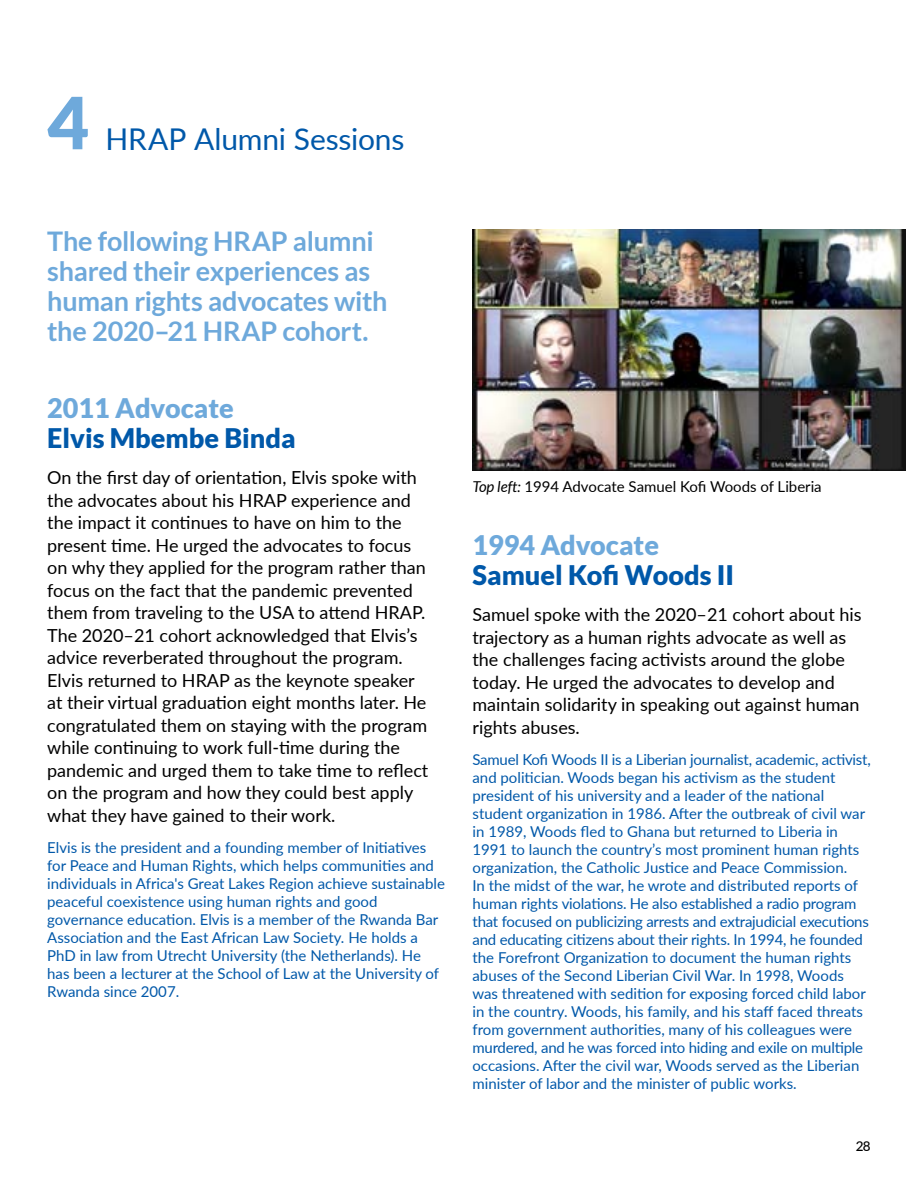
<style>
.page{position:relative;width:918px;height:1188px;background:#fff}
.page>*{position:absolute;margin:0;border:0;box-sizing:border-box;transform-origin:0 0}
.t1{font:900 72px "Lato";color:#6ea9db}
.t2{font:30px "Lato";letter-spacing:-.005em;color:#0058a9}
.t3{font:700 27px/30px "Lato";letter-spacing:-.01em;color:#6ea9db}
.t4{font:900 27px "Lato";color:#0058a9}
.t5{font:900 27px "Lato";color:#6ea9db}
.t6{font:18px/22.5px "Lato";color:#000}
.t7{font:15px/18px "Lato";color:#0058a9}
.t8{font:15px "Lato";color:#000}
.t9{font:500 13.5px "Lato";color:#000}
.s1{font-style:italic}
</style>
<div class="page">
<img style="left:472px;top:230px;width:433px;height:240px">
<h1 class="t1" style="left:47px;top:81px;width:43px">4</h1>
<h2 class="t2" style="left:106px;top:117px;width:300px">HRAP Alumni Sessions</h2>
<h3 class="t3" style="left:47px;top:226px;width:342px">The following HRAP alumni shared their experiences as human rights advocates with the 2020–21 HRAP cohort.</h3>
<h3 class="t5" style="left:47px;top:393px;width:188px">2011 Advocate</h3>
<h3 class="t4" style="left:47px;top:423px;width:250px">Elvis Mbembe Binda</h3>
<p class="t6" style="left:47px;top:466px;width:383px">On the first day of orientation, Elvis spoke with the advocates about his HRAP experience and the impact it continues to have on him to the present time. He urged the advocates to focus on why they applied for the program rather than focus on the fact that the pandemic prevented them from traveling to the USA to attend HRAP.<br>The 2020–21 cohort acknowledged that Elvis’s advice reverberated throughout the program.<br>Elvis returned to HRAP as the keynote speaker at their virtual graduation eight months later. He congratulated them on staying with the program while continuing to work full-time during the pandemic and urged them to take time to reflect on the program and how they could best apply what they have gained to their work.</p>
<p class="t7" style="left:47px;top:838px;width:399px">Elvis is the president and a founding member of Initiatives for Peace and Human Rights, which helps communities and individuals in Africa's Great Lakes Region achieve sustainable peaceful coexistence using human rights and good governance education. Elvis is a member of the Rwanda Bar Association and the East African Law Society. He holds a PhD in law from Utrecht University (the Netherlands). He has been a lecturer at the School of Law at the University of Rwanda since 2007.</p>
<p class="t8" style="left:472px;top:476px;width:351px"><span class="s1">Top left:</span> 1994 Advocate Samuel Kofi Woods of Liberia</p>
<h3 class="t5" style="left:472px;top:530px;width:188px">1994 Advocate</h3>
<h3 class="t4" style="left:472px;top:560px;width:263px">Samuel Kofi Woods II</h3>
<p class="t6" style="left:472px;top:603px;width:391px">Samuel spoke with the 2020–21 cohort about his trajectory as a human rights advocate as well as the challenges facing activists around the globe today. He urged the advocates to develop and maintain solidarity in speaking out against human rights abuses.</p>
<p class="t7" style="left:472px;top:750px;width:400px">Samuel Kofi Woods II is a Liberian journalist, academic, activist, and politician. Woods began his activism as the student president of his university and a leader of the national student organization in 1986. After the outbreak of civil war in 1989, Woods fled to Ghana but returned to Liberia in 1991 to launch the country’s most prominent human rights organization, the Catholic Justice and Peace Commission.<br>In the midst of the war, he wrote and distributed reports of human rights violations. He also established a radio program that focused on publicizing arrests and extrajudicial executions and educating citizens about their rights. In 1994, he founded the Forefront Organization to document the human rights abuses of the Second Liberian Civil War. In 1998, Woods was threatened with sedition for exposing forced child labor in the country. Woods, his family, and his staff faced threats from government authorities, many of his colleagues were murdered, and he was forced into hiding and exile on multiple occasions. After the civil war, Woods served as the Liberian minister of labor and the minister of public works.</p>
<p class="t9" style="left:856px;top:1136px;width:16px">28</p>
</div>
